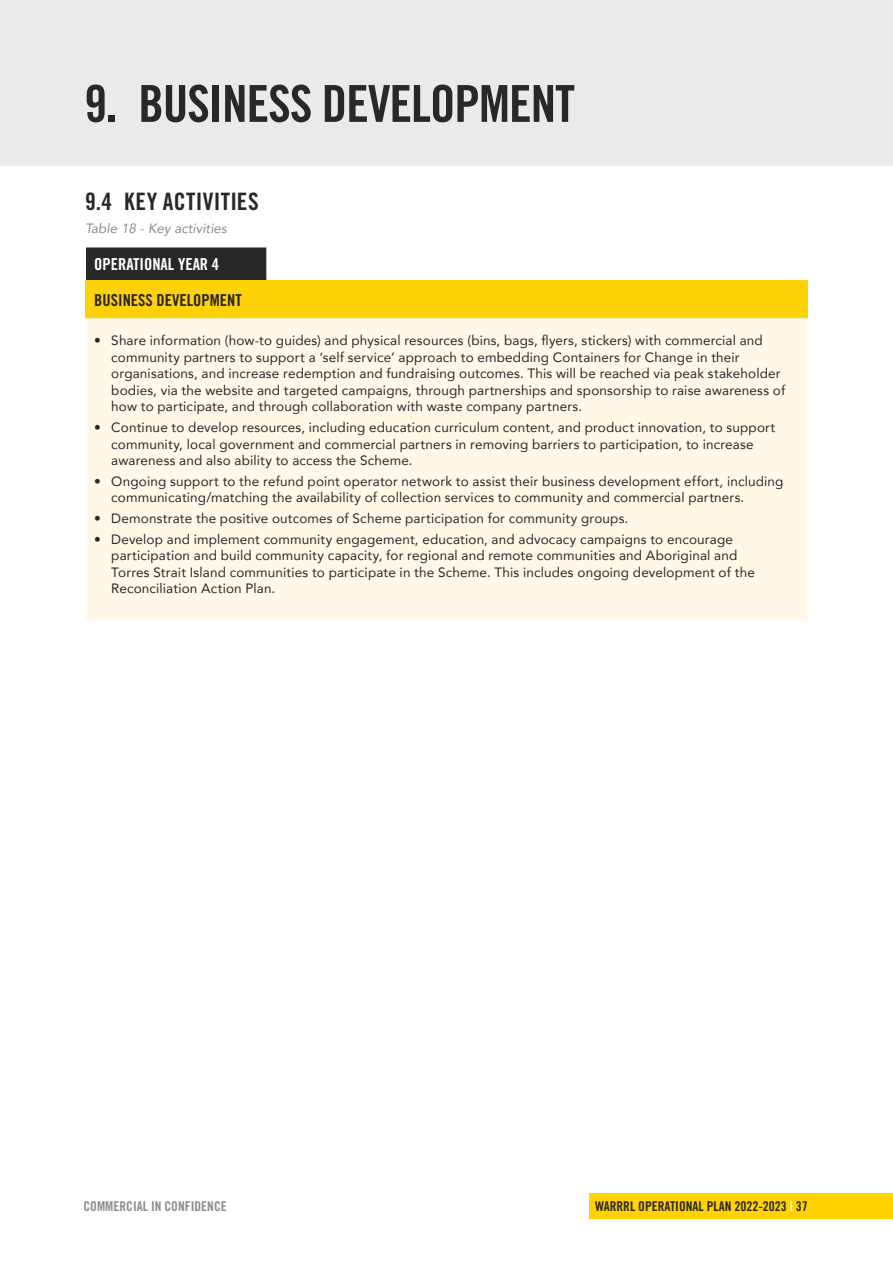
<style>
.page{position:relative;width:893px;height:1263px;background:#fff}
.page>*{position:absolute;margin:0;border:0;box-sizing:border-box;transform-origin:0 0}
.t1{font:51px "Trade Gothic LT Std Bd Cn 20";letter-spacing:-.02em;color:#292829}
.t2{font:24px "Trade Gothic LT Std Bd Cn 20";letter-spacing:.015em;color:#292829}
.Table_Paragraph{font:16.5px "Trade Gothic LT Std Bd Cn 20";color:#292829}
.Table_Paragraph-2{font:16.5px "Trade Gothic LT Std Bd Cn 20";color:#fff}
.t3{font:13.5px/16.5px "Avenir";letter-spacing:.01em;color:#292829}
.t4{font:13.5px "Trade Gothic LT Std Bd Cn 20";color:#292829}
.t5{font:13.5px "Trade Gothic LT Std Bd Cn 20";color:#8a8c8e}
.Italic_small_print{font:italic 13.5px "Avenir";color:#8a8c8e}
.s1{color:#fff}
</style>
<div class="page">
<div style="left:0;top:0;width:893px;height:166px;background:#eaeaea"></div>
<div style="left:589px;top:1193px;width:304px;height:26px;background:#ffd200"></div>
<div style="left:86px;top:247px;width:180px;height:34px;background:#292829"></div>
<svg style="left:266px;top:247px;width:542px;height:34px"></svg>
<div style="left:86px;top:281px;width:722px;height:38px;background:#fed109"></div>
<div style="left:86px;top:319px;width:722px;height:301px;background:#fff8e6"></div>
<hr style="left:85px;top:320px;width:2px;height:299px;background:#fff">
<hr style="left:85px;top:318px;width:181px;height:2px;background:#fff">
<hr style="left:266px;top:318px;width:181px;height:2px;background:#fff">
<hr style="left:447px;top:318px;width:180px;height:2px;background:#fff">
<hr style="left:627px;top:318px;width:182px;height:2px;background:#fff">
<hr style="left:807px;top:320px;width:2px;height:299px;background:#fff">
<hr style="left:85px;top:619px;width:181px;height:2px;background:#fff">
<hr style="left:266px;top:619px;width:181px;height:2px;background:#fff">
<hr style="left:447px;top:619px;width:180px;height:2px;background:#fff">
<hr style="left:627px;top:619px;width:182px;height:2px;background:#fff">
<h1 class="t1" style="left:84px;top:73px;width:492px">9. BUSINESS DEVELOPMENT</h1>
<p class="t2" style="left:85px;top:187px;width:175px">9.4 KEY ACTIVITIES</p>
<p class="Italic_small_print" style="left:85px;top:220px;width:143px">Table 18 - Key activities</p>
<p class="Table_Paragraph-2" style="left:94px;top:254px;width:126px">OPERATIONAL YEAR 4</p>
<p class="Table_Paragraph" style="left:94px;top:290px;width:149px">BUSINESS DEVELOPMENT</p>
<p class="t3" style="left:111px;top:332px;width:675px;text-indent:-17px">• Share information (how-to guides) and physical resources (bins, bags, flyers, stickers) with commercial and community partners to support a ‘self service’ approach to embedding Containers for Change in their organisations, and increase redemption and fundraising outcomes. This will be reached via peak stakeholder bodies, via the website and targeted campaigns, through partnerships and sponsorship to raise awareness of how to participate, and through collaboration with waste company partners.</p>
<p class="t3" style="left:111px;top:419px;width:665px;text-indent:-17px">• Continue to develop resources, including education curriculum content, and product innovation, to support community, local government and commercial partners in removing barriers to participation, to increase awareness and also ability to access the Scheme.</p>
<p class="t3" style="left:111px;top:472px;width:674px;text-indent:-17px">• Ongoing support to the refund point operator network to assist their business development effort, including communicating/matching the availability of collection services to community and commercial partners.</p>
<p class="t3" style="left:94px;top:510px;width:536px">• Demonstrate the positive outcomes of Scheme participation for community groups.</p>
<p class="t3" style="left:111px;top:530px;width:645px;text-indent:-17px">• Develop and implement community engagement, education, and advocacy campaigns to encourage participation and build community capacity, for regional and remote communities and Aboriginal and Torres Strait Island communities to participate in the Scheme. This includes ongoing development of the Reconciliation Action Plan.</p>
<p class="t5" style="left:84px;top:1198px;width:145px">COMMERCIAL IN CONFIDENCE</p>
<p class="t4" style="left:595px;top:1198px;width:214px">WARRRL OPERATIONAL PLAN 2022-2023 <span class="s1">|</span> 37</p>
</div>
